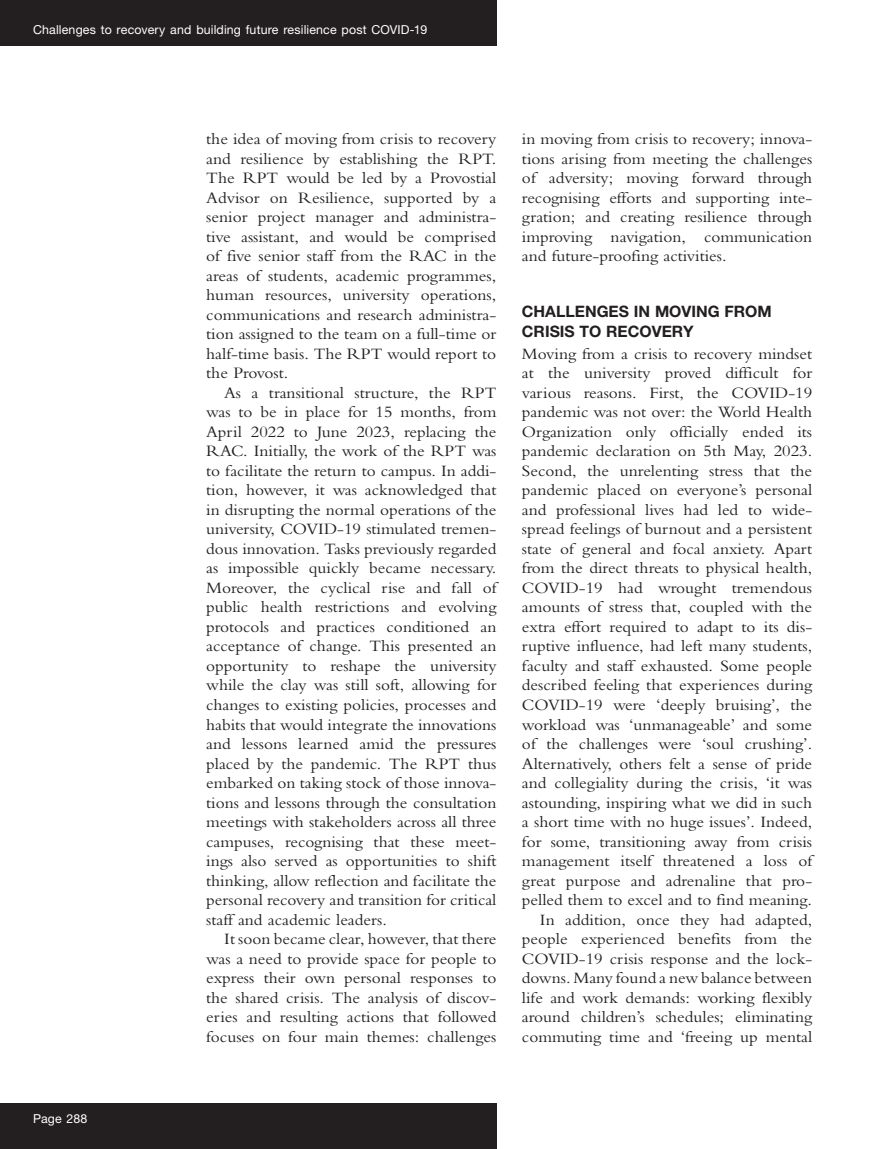
<style>
.page{position:relative;width:893px;height:1149px;background:#fff}
.page>*{position:absolute;margin:0;border:0;box-sizing:border-box;transform-origin:0 0}
.text_indent{font:16.5px/19.5px "Bembo MT Pro";color:#231f20;text-align:justify;scale:1.05 1}
.text{font:16.5px/19.5px "Bembo MT Pro";color:#231f20;text-align:justify;scale:1.05 1}
.text_indent-2{font:16.5px/19.5px "Bembo MT Pro";color:#231f20;text-align:justify;scale:1.06 1}
.a_head{font:700 15.75px/19.5px "Helvetica Neue LT Pro";color:#231f20}
.t1{font:12.3px "Helvetica Neue LT Pro";letter-spacing:.015em;color:#fff}
</style>
<div class="page">
<div style="left:0;top:0;width:496px;height:46px;background:#231f20"></div>
<div style="left:0;top:1103px;width:496px;height:45px;background:#231f20"></div>
<p class="t1" style="left:33px;top:22px;width:396px">Challenges to recovery and building future resilience post COVID-19</p>
<p class="t1" style="left:33px;top:1110px;width:56px">Page 288</p>
<p class="text_indent-2" style="left:206px;top:129px;width:275px">the idea of moving from crisis to recovery and resilience by establishing the RPT.<br>The RPT would be led by a Provostial Advisor on Resilience, supported by a senior project manager and administra&shy;tive assistant, and would be comprised of five senior staff from the RAC in the areas of students, academic programmes, human resources, university operations, communications and research administra&shy;tion assigned to the team on a full-time or half-time basis. The RPT would report to the Provost.</p>
<p class="text_indent" style="left:206px;top:382px;width:278px;text-indent:18px">As a transitional structure, the RPT was to be in place for 15 months, from April 2022 to June 2023, replacing the RAC. Initially, the work of the RPT was to facilitate the return to campus. In addi&shy;tion, however, it was acknowledged that in disrupting the normal operations of the university, COVID-19 stimulated tremen&shy;dous innovation. Tasks previously regarded as impossible quickly became necessary.<br>Moreover, the cyclical rise and fall of public health restrictions and evolving protocols and practices conditioned an acceptance of change. This presented an opportunity to reshape the university while the clay was still soft, allowing for changes to existing policies, processes and habits that would integrate the innovations and lessons learned amid the pressures placed by the pandemic. The RPT thus embarked on taking stock of those innova&shy;tions and lessons through the consultation meetings with stakeholders across all three campuses, recognising that these meet&shy;ings also served as opportunities to shift thinking, allow reflection and facilitate the personal recovery and transition for critical staff and academic leaders.</p>
<p class="text_indent" style="left:206px;top:928px;width:278px;text-indent:18px">It soon became clear, however, that there was a need to provide space for people to express their own personal responses to the shared crisis. The analysis of discov&shy;eries and resulting actions that followed focuses on four main themes: challenges</p>
<p class="text_indent" style="left:522px;top:129px;width:278px">in moving from crisis to recovery; innova&shy;tions arising from meeting the challenges of adversity; moving forward through recognising efforts and supporting inte&shy;gration; and creating resilience through improving navigation, communication and future-proofing activities.</p>
<p class="a_head" style="left:522px;top:301px;width:251px">CHALLENGES IN MOVING FROM<br>CRISIS TO RECOVERY</p>
<p class="text" style="left:522px;top:343px;width:278px">Moving from a crisis to recovery mindset at the university proved difficult for various reasons. First, the COVID-19 pandemic was not over: the World Health Organization only officially ended its pandemic declaration on 5th May, 2023.<br>Second, the unrelenting stress that the pandemic placed on everyone’s personal and professional lives had led to wide&shy;spread feelings of burnout and a persistent state of general and focal anxiety. Apart from the direct threats to physical health, COVID-19 had wrought tremendous amounts of stress that, coupled with the extra effort required to adapt to its dis&shy;ruptive influence, had left many students, faculty and staff exhausted. Some people described feeling that experiences during COVID-19 were ‘deeply bruising’, the workload was ‘unmanageable’ and some of the challenges were ‘soul crushing’.<br>Alternatively, others felt a sense of pride and collegiality during the crisis, ‘it was astounding, inspiring what we did in such a short time with no huge issues’. Indeed, for some, transitioning away from crisis management itself threatened a loss of great purpose and adrenaline that pro&shy;pelled them to excel and to find meaning.</p>
<p class="text_indent" style="left:522px;top:909px;width:278px;text-indent:18px">In addition, once they had adapted, people experienced benefits from the COVID-19 crisis response and the lock&shy;downs. Many found a new balance between life and work demands: working flexibly around children’s schedules; eliminating commuting time and ‘freeing up mental</p>
</div>
